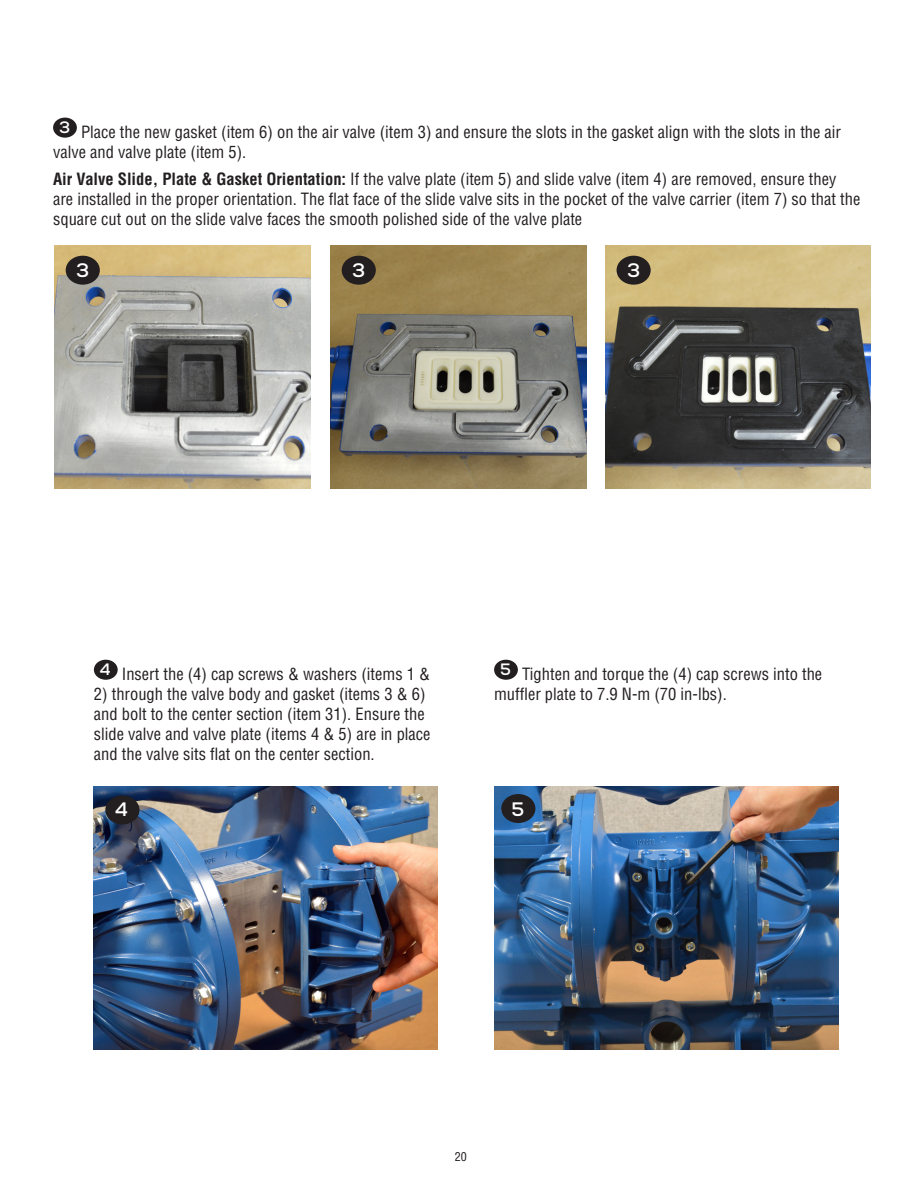
<style>
.page{position:relative;width:918px;height:1188px;background:#fff}
.page>*{position:absolute;margin:0;border:0;box-sizing:border-box;transform-origin:0 0}
.Quotes{font:700 19.5px "Nexa";color:#fff}
.t1{font:condensed 16.5px/19.8px "Helvetica";color:#231f20}
.Quotes-2{font:700 16.5px "Nexa";color:#fff}
.t2{font:condensed 12px "Helvetica";color:#231f20}
.s1{font-weight:700}
</style>
<div class="page">
<div style="left:53px;top:118px;width:24px;height:20px;background:#231f20;border-radius:50%"></div>
<img style="left:606px;top:246px;width:264px;height:242px">
<img style="left:330px;top:246px;width:256px;height:242px">
<img style="left:54px;top:246px;width:256px;height:242px">
<div style="left:617px;top:256px;width:34px;height:29px;background:#231f20;border-radius:50%"></div>
<div style="left:342px;top:256px;width:34px;height:29px;background:#231f20;border-radius:50%"></div>
<div style="left:66px;top:256px;width:34px;height:29px;background:#231f20;border-radius:50%"></div>
<div style="left:494px;top:660px;width:24px;height:20px;background:#231f20;border-radius:50%"></div>
<div style="left:94px;top:660px;width:24px;height:20px;background:#231f20;border-radius:50%"></div>
<img style="left:94px;top:787px;width:344px;height:262px">
<img style="left:494px;top:787px;width:344px;height:262px">
<div style="left:105px;top:796px;width:35px;height:28px;background:#231f20;border-radius:50%"></div>
<div style="left:501px;top:794px;width:34px;height:29px;background:#231f20;border-radius:50%"></div>
<p class="Quotes-2" style="left:59px;top:116px;width:13px">3</p>
<p class="t1" style="left:53px;top:122px;width:790px;text-indent:28px">Place the new gasket (item 6) on the air valve (item 3) and ensure the slots in the gasket align with the slots in the air valve and valve plate (item 5).</p>
<p class="t1" style="left:53px;top:169px;width:809px"><span class="s1">Air Valve Slide, Plate &amp; Gasket Orientation:</span> If the valve plate (item 5) and slide valve (item 4) are removed, ensure they are installed in the proper orientation. The flat face of the slide valve sits in the pocket of the valve carrier (item 7) so that the square cut out on the slide valve faces the smooth polished side of the valve plate</p>
<p class="Quotes" style="left:76px;top:258px;width:15px">3</p>
<p class="Quotes" style="left:352px;top:258px;width:15px">3</p>
<p class="Quotes" style="left:627px;top:258px;width:15px">3</p>
<p class="Quotes-2" style="left:100px;top:658px;width:12px">4</p>
<p class="t1" style="left:122px;top:664px;width:310px">Insert the (4) cap screws &amp; washers (items 1 &amp;</p>
<p class="t1" style="left:94px;top:684px;width:338px">2) through the valve body and gasket (items 3 &amp; 6) and bolt to the center section (item 31). Ensure the slide valve and valve plate (items 4 &amp; 5) are in place and the valve sits flat on the center section.</p>
<p class="Quotes-2" style="left:500px;top:658px;width:12px">5</p>
<p class="t1" style="left:494px;top:664px;width:330px;text-indent:28px">Tighten and torque the (4) cap screws into the muffler plate to 7.9 N-m (70 in-lbs).</p>
<p class="Quotes" style="left:115px;top:796px;width:14px">4</p>
<p class="Quotes" style="left:511px;top:796px;width:14px">5</p>
<p class="t2" style="left:455px;top:1149px;width:13px">20</p>
</div>
